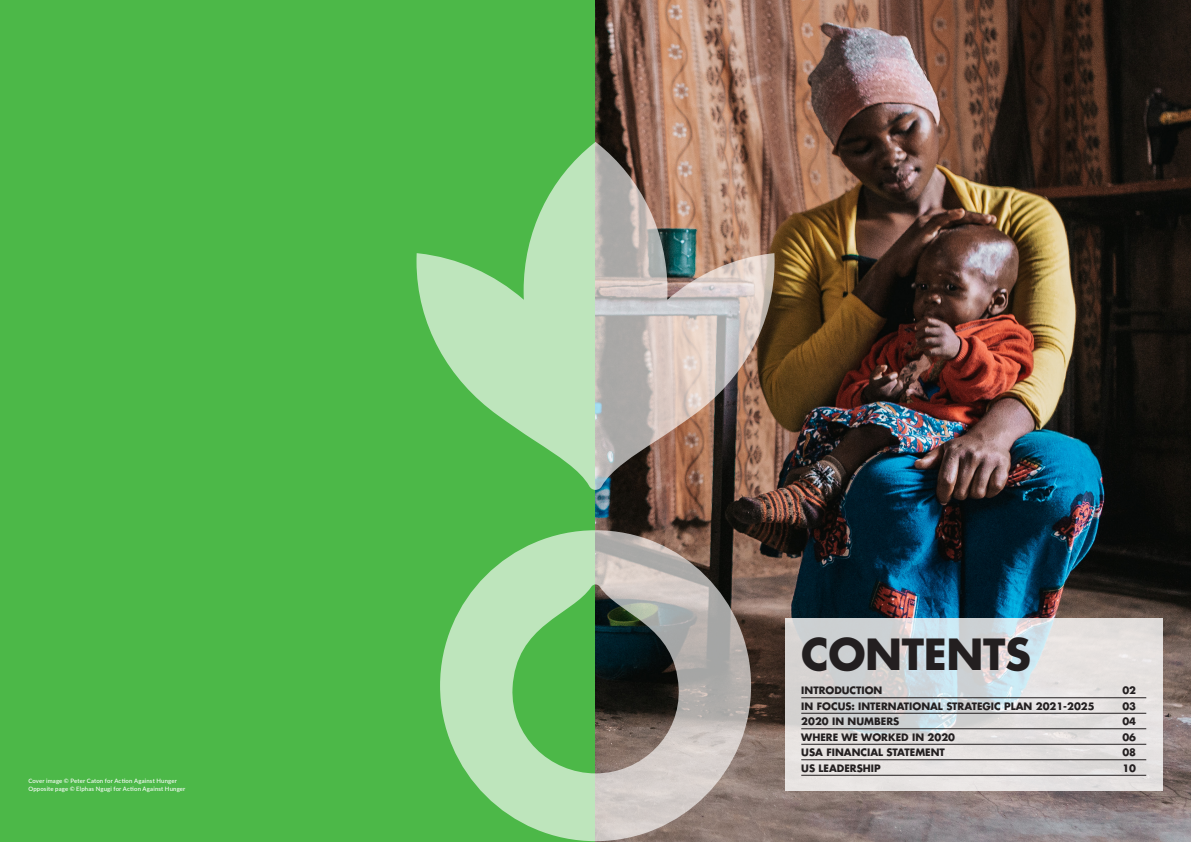
<style>
.page{position:relative;width:1191px;height:842px;background:#fff}
.page>*{position:absolute;margin:0;border:0;box-sizing:border-box;transform-origin:0 0}
.t1{font:700 42px "Futura LT Pro";letter-spacing:-.01em;color:#231f20}
.t2{font:700 10px "Futura LT Pro";color:#231f20}
.photo_copyright{font:500 6px "Lato";letter-spacing:.025em;color:#fff}
</style>
<div class="page">
<div style="left:0;top:0;width:595px;height:842px;background:#4cb848"></div>
<img style="left:595px;top:0;width:596px;height:842px">
<svg style="left:785px;top:618px;width:377px;height:173px;background:#d9d9da"></svg>
<svg style="left:440px;top:530px;width:311px;height:311px"></svg>
<svg style="left:416px;top:142px;width:358px;height:348px"></svg>
<hr style="left:801px;top:698px;width:345px;height:1px;background:#231f20">
<hr style="left:801px;top:713px;width:345px;height:1px;background:#231f20">
<hr style="left:801px;top:729px;width:345px;height:1px;background:#231f20">
<hr style="left:801px;top:744px;width:345px;height:1px;background:#231f20">
<hr style="left:801px;top:760px;width:345px;height:1px;background:#231f20">
<hr style="left:801px;top:775px;width:345px;height:1px;background:#231f20">
<p class="photo_copyright" style="left:28px;top:776px;width:150px">Cover image © Peter Caton for Action Against Hunger</p>
<p class="photo_copyright" style="left:28px;top:784px;width:159px">Opposite page © Elphas Ngugi for Action Against Hunger</p>
<p class="t1" style="left:801px;top:621px;width:231px">CONTENTS</p>
<p class="t2" style="left:801px;top:683px;width:83px">INTRODUCTION</p>
<p class="t2" style="left:1122px;top:683px;width:15px">02</p>
<p class="t2" style="left:801px;top:698px;width:295px">IN FOCUS: INTERNATIONAL STRATEGIC PLAN 2021-2025</p>
<p class="t2" style="left:1122px;top:698px;width:15px">03</p>
<p class="t2" style="left:801px;top:714px;width:99px">2020 IN NUMBERS</p>
<p class="t2" style="left:1122px;top:714px;width:15px">04</p>
<p class="t2" style="left:801px;top:729px;width:155px">WHERE WE WORKED IN 2020</p>
<p class="t2" style="left:1122px;top:729px;width:15px">06</p>
<p class="t2" style="left:801px;top:745px;width:145px">USA FINANCIAL STATEMENT</p>
<p class="t2" style="left:1122px;top:745px;width:15px">08</p>
<p class="t2" style="left:801px;top:760px;width:81px">US LEADERSHIP</p>
<p class="t2" style="left:1122px;top:760px;width:15px">10</p>
</div>
